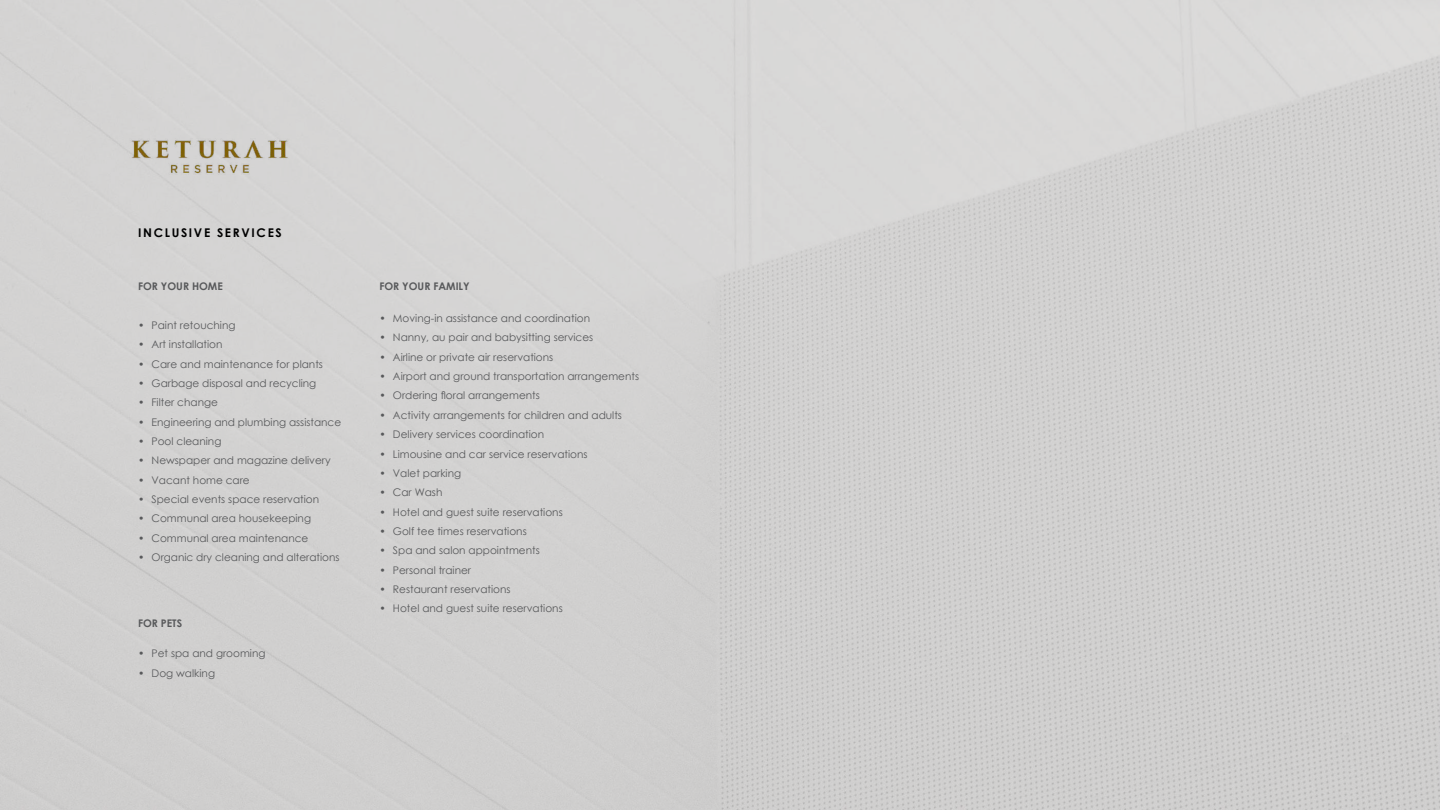
<style>
.page{position:relative;width:1440px;height:810px;background:#fff}
.page>*{position:absolute;margin:0;border:0;box-sizing:border-box;transform-origin:0 0}
.t1{font:700 12px "Century Gothic";letter-spacing:.14em;color:#000}
.t2{font:10.5px "Century Gothic";color:#58595b}
.t3{font:700 10.5px "Century Gothic";color:#58595b}
</style>
<div class="page">
<div style="left:0;top:1px;width:1439px;height:809px;background:#d2d1d1"></div>
<img style="left:131px;top:140px;width:157px;height:34px">
<p class="t1" style="left:138px;top:223px;width:145px">INCLUSIVE SERVICES</p>
<p class="t3" style="left:138px;top:278px;width:86px">FOR YOUR HOME</p>
<p class="t2" style="left:138px;top:318px;width:99px">• Paint retouching</p>
<p class="t2" style="left:138px;top:337px;width:86px">• Art installation</p>
<p class="t2" style="left:138px;top:356px;width:186px">• Care and maintenance for plants</p>
<p class="t2" style="left:138px;top:376px;width:180px">• Garbage disposal and recycling</p>
<p class="t2" style="left:138px;top:395px;width:81px">• Filter change</p>
<p class="t2" style="left:138px;top:414px;width:205px">• Engineering and plumbing assistance</p>
<p class="t2" style="left:138px;top:434px;width:85px">• Pool cleaning</p>
<p class="t2" style="left:138px;top:453px;width:194px">• Newspaper and magazine delivery</p>
<p class="t2" style="left:138px;top:472px;width:113px">• Vacant home care</p>
<p class="t2" style="left:138px;top:492px;width:183px">• Special events space reservation</p>
<p class="t2" style="left:138px;top:511px;width:175px">• Communal area housekeeping</p>
<p class="t2" style="left:138px;top:531px;width:172px">• Communal area maintenance</p>
<p class="t2" style="left:138px;top:550px;width:203px">• Organic dry cleaning and alterations</p>
<p class="t3" style="left:138px;top:615px;width:46px">FOR PETS</p>
<p class="t2" style="left:138px;top:646px;width:129px">• Pet spa and grooming</p>
<p class="t2" style="left:138px;top:665px;width:79px">• Dog walking</p>
<p class="t3" style="left:379px;top:278px;width:92px">FOR YOUR FAMILY</p>
<p class="t2" style="left:379px;top:311px;width:212px">• Moving-in assistance and coordination</p>
<p class="t2" style="left:379px;top:330px;width:215px">• Nanny, au pair and babysitting services</p>
<p class="t2" style="left:379px;top:350px;width:175px">• Airline or private air reservations</p>
<p class="t2" style="left:379px;top:369px;width:261px">• Airport and ground transportation arrangements</p>
<p class="t2" style="left:379px;top:388px;width:162px">• Ordering floral arrangements</p>
<p class="t2" style="left:379px;top:408px;width:244px">• Activity arrangements for children and adults</p>
<p class="t2" style="left:379px;top:427px;width:166px">• Delivery services coordination</p>
<p class="t2" style="left:379px;top:446px;width:210px">• Limousine and car service reservations</p>
<p class="t2" style="left:379px;top:466px;width:83px">• Valet parking</p>
<p class="t2" style="left:379px;top:485px;width:65px">• Car Wash</p>
<p class="t2" style="left:379px;top:504px;width:185px">• Hotel and guest suite reservations</p>
<p class="t2" style="left:379px;top:524px;width:149px">• Golf tee times reservations</p>
<p class="t2" style="left:379px;top:543px;width:162px">• Spa and salon appointments</p>
<p class="t2" style="left:379px;top:562px;width:93px">• Personal trainer</p>
<p class="t2" style="left:379px;top:582px;width:133px">• Restaurant reservations</p>
<p class="t2" style="left:379px;top:601px;width:185px">• Hotel and guest suite reservations</p>
</div>
